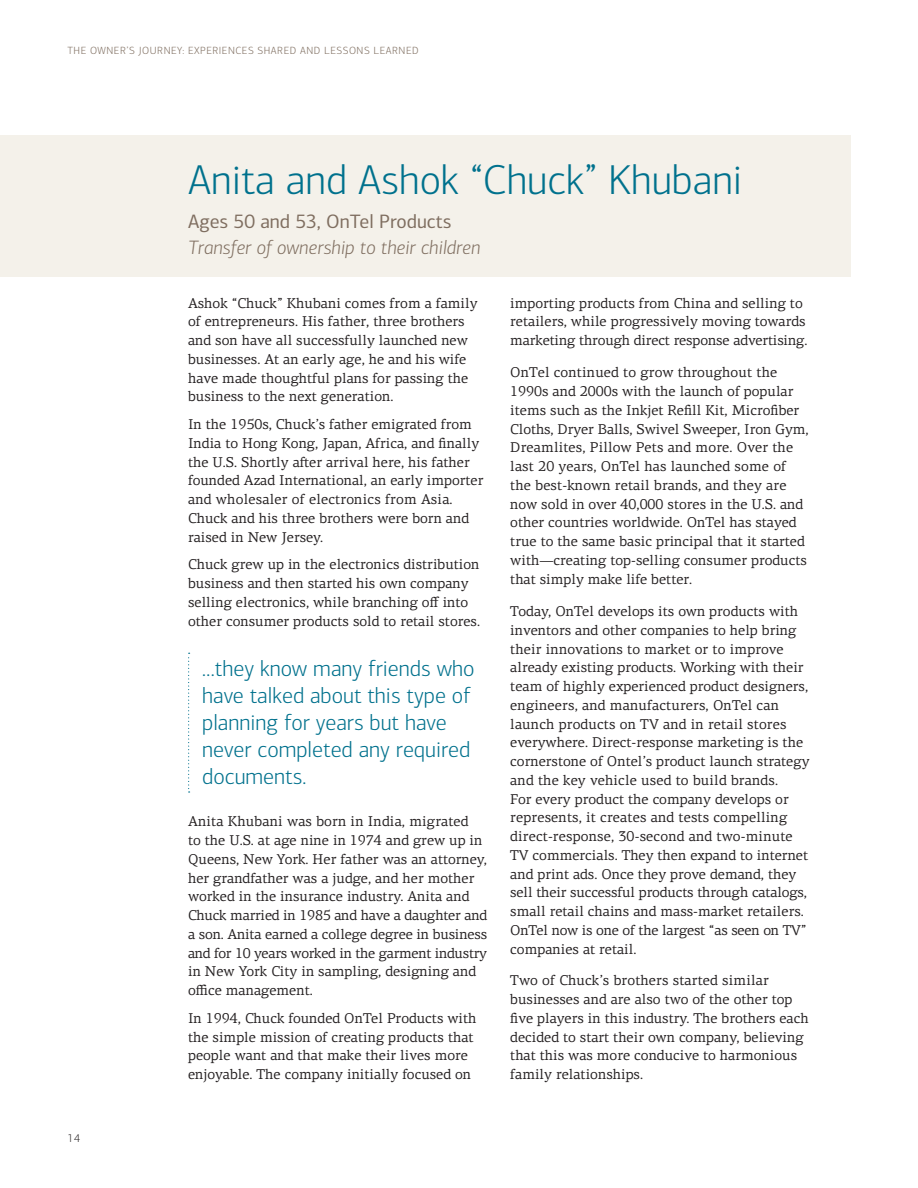
<style>
.page{position:relative;width:918px;height:1188px;background:#fff}
.page>*{position:absolute;margin:0;border:0;box-sizing:border-box;transform-origin:0 0}
.t1{font:300 42px "Connections";color:#00718d}
.t2{font:300 22.5px/27px "Connections";color:#00718d}
.t3{font:italic 300 19.5px "Connections";letter-spacing:.005em;color:#7f6e60}
.t4{font:19.5px "Connections";color:#7f6e60}
.t5{font:14.25px/18.8px "Connections Serif";color:#231f20}
.t6{font:300 11.25px "Connections";color:#231f20}
.t7{font:300 10.5px "Connections";letter-spacing:.05em;color:#7f6e60}
</style>
<div class="page">
<div style="left:0;top:135px;width:850px;height:142px;background:#f4f1ea"></div>
<svg style="left:188px;top:653px;width:2px;height:140px"></svg>
<p class="t7" style="left:68px;top:44px;width:353px">THE OWNER’S JOURNEY: EXPERIENCES SHARED AND LESSONS LEARNED</p>
<h1 class="t1" style="left:188px;top:155px;width:556px">Anita and Ashok “Chuck” Khubani</h1>
<h3 class="t4" style="left:188px;top:210px;width:265px">Ages 50 and 53, OnTel Products</h3>
<h3 class="t3" style="left:188px;top:236px;width:294px">Transfer of ownership to their children</h3>
<p class="t6" style="left:68px;top:1132px;width:14px">14</p>
<p class="t5" style="left:188px;top:294px;width:291px">Ashok “Chuck” Khubani comes from a family of entrepreneurs. His father, three brothers and son have all successfully launched new businesses. At an early age, he and his wife have made thoughtful plans for passing the business to the next generation.</p>
<p class="t5" style="left:188px;top:415px;width:297px">In the 1950s, Chuck’s father emigrated from India to Hong Kong, Japan, Africa, and finally the U.S. Shortly after arrival here, his father founded Azad International, an early importer and wholesaler of electronics from Asia.<br>Chuck and his three brothers were born and raised in New Jersey.</p>
<p class="t5" style="left:188px;top:555px;width:294px">Chuck grew up in the electronics distribution business and then started his own company selling electronics, while branching off into other consumer products sold to retail stores.</p>
<h2 class="t2" style="left:202px;top:655px;width:274px">…they know many friends who have talked about this type of planning for years but have never completed any required documents.</h2>
<p class="t5" style="left:188px;top:812px;width:301px">Anita Khubani was born in India, migrated<br>to the U.S. at age nine in 1974 and grew up in Queens, New York. Her father was an attorney, her grandfather was a judge, and her mother worked in the insurance industry. Anita and Chuck married in 1985 and have a daughter and a son. Anita earned a college degree in business and for 10 years worked in the garment industry in New York City in sampling, designing and office management.</p>
<p class="t5" style="left:188px;top:1009px;width:290px">In 1994, Chuck founded OnTel Products with the simple mission of creating products that people want and that make their lives more enjoyable. The company initially focused on</p>
<p class="t5" style="left:510px;top:294px;width:299px">importing products from China and selling to retailers, while progressively moving towards marketing through direct response advertising.</p>
<p class="t5" style="left:510px;top:363px;width:300px">OnTel continued to grow throughout the 1990s and 2000s with the launch of popular items such as the Inkjet Refill Kit, Microfiber Cloths, Dryer Balls, Swivel Sweeper, Iron Gym, Dreamlites, Pillow Pets and more. Over the last 20 years, OnTel has launched some of the best-known retail brands, and they are now sold in over 40,000 stores in the U.S. and other countries worldwide. OnTel has stayed true to the same basic principal that it started with—creating top-selling consumer products that simply make life better.</p>
<p class="t5" style="left:510px;top:602px;width:301px">Today, OnTel develops its own products with inventors and other companies to help bring their innovations to market or to improve already existing products. Working with their team of highly experienced product designers, engineers, and manufacturers, OnTel can launch products on TV and in retail stores everywhere. Direct-response marketing is the cornerstone of Ontel’s product launch strategy and the key vehicle used to build brands.<br>For every product the company develops or represents, it creates and tests compelling direct-response, 30-second and two-minute TV commercials. They then expand to internet and print ads. Once they prove demand, they sell their successful products through catalogs, small retail chains and mass-market retailers.<br>OnTel now is one of the largest “as seen on TV” companies at retail.</p>
<p class="t5" style="left:510px;top:971px;width:300px">Two of Chuck’s brothers started similar businesses and are also two of the other top five players in this industry. The brothers each decided to start their own company, believing that this was more conducive to harmonious family relationships.</p>
</div>
